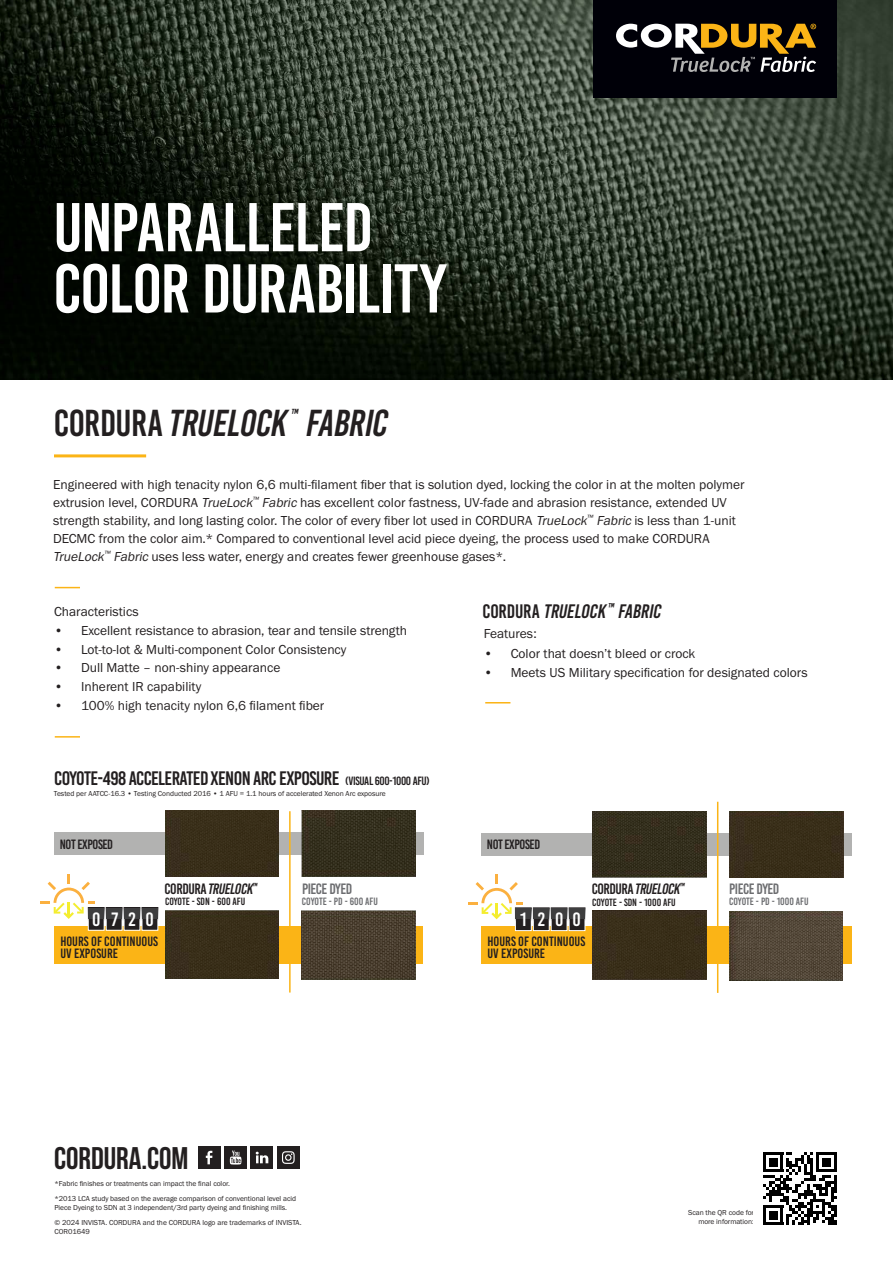
<style>
.page{position:relative;width:893px;height:1263px;background:#fff}
.page>*{position:absolute;margin:0;border:0;box-sizing:border-box;transform-origin:0 0}
.t1{font:68.85px/61.2px "Bebas Kai";letter-spacing:-.015em;color:#fff}
.t2{font:italic 37.5px "Bebas Kai";color:#231f20}
.t3{font:31.35px "Bebas Neue";color:#231f20}
.t4{font:19.5px "Bebas Kai";letter-spacing:-.03em;color:#231f20}
.t5{font:italic 19.5px "Bebas Kai";color:#231f20}
.t6{font:19.2px "Bebas Kai";color:#fff}
.t7{font:italic 15px "Bebas Kai";color:#231f20}
.t8{font:15px "Bebas Kai";letter-spacing:-.03em;color:#6c6d70}
.t9{font:13.5px/18px "Franklin Gothic URW Boo";color:#231f20}
.t10{font:13.5px/12px "Bebas Kai";color:#231f20}
.t11{font:13.5px "Bebas Kai";letter-spacing:-.03em;color:#231f20}
.t12{font:italic 13.05px "Bebas Kai";color:#231f20}
.t13{font:10.5px "Bebas Kai";color:#231f20}
.t14{font:10.5px "Bebas Kai";color:#6c6d70}
.t15{font:italic 8.7px "Bebas Kai";color:#231f20}
.t16{font:7.5px/9px "Franklin Gothic URW Boo";letter-spacing:-.005em;color:#231f20}
.s1{font-style:normal}
.s2{font-style:italic}
.s3{font-size:12px}
</style>
<div class="page">
<img style="left:0;top:0;width:893px;height:379px">
<div style="left:593px;top:0;width:244px;height:98px;background:#000008"></div>
<div style="left:224px;top:1146px;width:23px;height:23px;background:#231f20"></div>
<svg style="left:230px;top:1150px;width:11px;height:14px"></svg>
<div style="left:198px;top:1146px;width:22px;height:23px;background:#231f20"></div>
<svg style="left:206px;top:1151px;width:6px;height:13px"></svg>
<div style="left:251px;top:1146px;width:22px;height:23px;background:#231f20"></div>
<svg style="left:256px;top:1152px;width:12px;height:11px"></svg>
<div style="left:277px;top:1146px;width:23px;height:23px;background:#231f20"></div>
<svg style="left:282px;top:1151px;width:13px;height:13px"></svg>
<svg style="left:55px;top:587px;width:25px;height:1px"></svg>
<hr style="left:55px;top:736px;width:25px;height:2px;background:#fbb416">
<svg style="left:485px;top:702px;width:25px;height:1px"></svg>
<hr style="left:54px;top:454px;width:92px;height:3px;background:#fbb416">
<svg style="left:40px;top:874px;width:55px;height:45px"></svg>
<div style="left:55px;top:926px;width:368px;height:37px;background:#fbb416"></div>
<div style="left:54px;top:832px;width:369px;height:23px;background:#b2b2b1"></div>
<div style="left:165px;top:811px;width:114px;height:66px;background:#392e1a"></div>
<img style="left:302px;top:811px;width:114px;height:66px">
<img style="left:165px;top:910px;width:114px;height:69px">
<img style="left:302px;top:910px;width:114px;height:70px">
<div style="left:88px;top:907px;width:16px;height:23px;background:#231f20"></div>
<div style="left:124px;top:907px;width:16px;height:23px;background:#231f20"></div>
<div style="left:106px;top:907px;width:16px;height:23px;background:#231f20"></div>
<div style="left:142px;top:907px;width:16px;height:23px;background:#231f20"></div>
<div style="left:89px;top:908px;width:15px;height:10px;background:#3e3e3f"></div>
<div style="left:107px;top:908px;width:15px;height:10px;background:#3e3e3f"></div>
<div style="left:124px;top:908px;width:16px;height:10px;background:#3e3e3f"></div>
<div style="left:142px;top:908px;width:15px;height:10px;background:#3e3e3f"></div>
<hr style="left:289px;top:811px;width:2px;height:181px;background:#fbb416">
<svg style="left:468px;top:875px;width:55px;height:44px"></svg>
<div style="left:482px;top:926px;width:370px;height:38px;background:#fbb416"></div>
<div style="left:481px;top:833px;width:371px;height:23px;background:#b2b2b1"></div>
<img style="left:592px;top:910px;width:114px;height:69px">
<div style="left:515px;top:908px;width:16px;height:22px;background:#231f20"></div>
<div style="left:515px;top:907px;width:17px;height:24px;border:1px solid #fff"></div>
<div style="left:551px;top:908px;width:16px;height:22px;background:#231f20"></div>
<div style="left:551px;top:907px;width:16px;height:24px;border:1px solid #fff"></div>
<div style="left:533px;top:908px;width:16px;height:22px;background:#231f20"></div>
<div style="left:533px;top:907px;width:16px;height:24px;border:1px solid #fff"></div>
<div style="left:569px;top:908px;width:16px;height:22px;background:#231f20"></div>
<div style="left:569px;top:907px;width:16px;height:24px;border:1px solid #fff"></div>
<div style="left:516px;top:908px;width:15px;height:11px;background:#3e3e3f"></div>
<div style="left:534px;top:908px;width:15px;height:11px;background:#3e3e3f"></div>
<div style="left:551px;top:908px;width:16px;height:11px;background:#3e3e3f"></div>
<div style="left:569px;top:908px;width:16px;height:11px;background:#3e3e3f"></div>
<img style="left:592px;top:811px;width:114px;height:66px">
<img style="left:729px;top:911px;width:114px;height:69px">
<img style="left:729px;top:811px;width:114px;height:66px">
<hr style="left:717px;top:802px;width:1px;height:191px;background:#fbb416">
<svg style="left:616px;top:24px;width:200px;height:48px"></svg>
<svg style="left:763px;top:1152px;width:73px;height:73px"></svg>
<hr style="left:763px;top:1222px;width:20px;height:3px;background:#000">
<div style="left:769px;top:1211px;width:8px;height:8px;background:#000"></div>
<p class="t1" style="left:53px;top:197px;width:394px">UNPARALLELED<br>COLOR DURABILITY</p>
<p class="t12" style="left:290px;top:407px;width:11px">™</p>
<p class="t2" style="left:54px;top:403px;width:341px"><span class="s1">C O R D U R A</span> TRUELOCK FABRIC</p>
<p class="t9" style="left:53px;top:475px;width:693px">Engineered with high tenacity nylon 6,6 multi-filament fiber that is solution dyed, locking the color in at the molten polymer extrusion level, CORDURA <span class="s2">TrueLock</span><sup>™</sup> <span class="s2">Fabric</span> has excellent color fastness, UV-fade and abrasion resistance, extended UV strength stability, and long lasting color. The color of every fiber lot used in CORDURA <span class="s2">TrueLock</span><sup>™</sup> <span class="s2">Fabric</span> is less than 1-unit DECMC from the color aim.* Compared to conventional level acid piece dyeing, the process used to make CORDURA <span class="s2">TrueLock</span><sup>™</sup> <span class="s2">Fabric</span> uses less water, energy and creates fewer greenhouse gases*.</p>
<p class="t9" style="left:54px;top:603px;width:86px">Characteristics</p>
<p class="t9" style="left:54px;top:621px;width:355px">• Excellent resistance to abrasion, tear and tensile strength</p>
<p class="t9" style="left:54px;top:640px;width:294px">• Lot-to-lot &amp; Multi-component Color Consistency</p>
<p class="t9" style="left:54px;top:659px;width:228px">• Dull Matte – non-shiny appearance</p>
<p class="t9" style="left:54px;top:677px;width:149px">• Inherent IR capability</p>
<p class="t9" style="left:54px;top:696px;width:272px">• 100% high tenacity nylon 6,6 filament fiber</p>
<p class="t5" style="left:482px;top:601px;width:183px"><span class="s1">C O R D U R A</span> TRUELOCK<sup>™</sup> FABRIC</p>
<p class="t9" style="left:484px;top:625px;width:55px">Features:</p>
<p class="t9" style="left:484px;top:644px;width:213px">• Color that doesn’t bleed or crock</p>
<p class="t9" style="left:484px;top:664px;width:325px">• Meets US Military specification for designated colors</p>
<p class="t4" style="left:54px;top:768px;width:377px">COYOTE-498 ACCELERATED XENON ARC EXPOSURE <span class="s3">(VISUAL 600-1000 AFU)</span></p>
<p class="t16" style="left:54px;top:789px;width:333px">Tested per AATCC-16.3 • Testing Conducted 2016 • 1 AFU = 1.1 hours of accelerated Xenon Arc exposure</p>
<p class="t11" style="left:60px;top:837px;width:55px">NOT EXPOSED</p>
<p class="t11" style="left:487px;top:837px;width:55px">NOT EXPOSED</p>
<p class="t7" style="left:165px;top:880px;width:96px"><span class="s1">C O R D U R A</span> TRUELOCK<sup>™</sup></p>
<p class="t8" style="left:302px;top:880px;width:52px">PIECE DYED</p>
<p class="t15" style="left:679px;top:881px;width:8px">™</p>
<p class="t7" style="left:592px;top:881px;width:92px"><span class="s1">CORDURA</span> TRUELOCK</p>
<p class="t8" style="left:729px;top:881px;width:52px">PIECE DYED</p>
<p class="t13" style="left:165px;top:896px;width:82px">COYOTE - SDN - 600 AFU</p>
<p class="t14" style="left:302px;top:896px;width:77px">COYOTE - PD - 600 AFU</p>
<p class="t13" style="left:592px;top:896px;width:85px">COYOTE - SDN - 1000 AFU</p>
<p class="t14" style="left:729px;top:896px;width:81px">COYOTE - PD - 1000 AFU</p>
<p class="t6" style="left:92px;top:909px;width:10px">0</p>
<p class="t6" style="left:111px;top:909px;width:8px">7</p>
<p class="t6" style="left:129px;top:909px;width:9px">2</p>
<p class="t6" style="left:145px;top:909px;width:10px">0</p>
<p class="t6" style="left:520px;top:909px;width:8px">1</p>
<p class="t6" style="left:538px;top:909px;width:9px">2</p>
<p class="t6" style="left:555px;top:909px;width:10px">0</p>
<p class="t6" style="left:573px;top:909px;width:10px">0</p>
<p class="t10" style="left:60px;top:935px;width:99px">HOURS OF CONTINUOUS<br>UV EXPOSURE</p>
<p class="t10" style="left:487px;top:935px;width:99px">HOURS OF CONTINUOUS<br>UV EXPOSURE</p>
<p class="t3" style="left:54px;top:1140px;width:136px">CORDURA.COM</p>
<p class="t16" style="left:54px;top:1178px;width:177px">*Fabric finishes or treatments can impact the final color.</p>
<p class="t16" style="left:54px;top:1194px;width:243px">*2013 LCA study based on the average comparison of conventional level acid<br>Piece Dyeing to SDN at 3 independent/3rd party dyeing and finishing mills.</p>
<p class="t16" style="left:54px;top:1218px;width:249px">© 2024 INVISTA. CORDURA and the CORDURA logo are trademarks of INVISTA.<br>COR01649</p>
<p class="t16" style="left:688px;top:1207px;width:67px;text-align:right">Scan the QR code for more information:</p>
</div>
